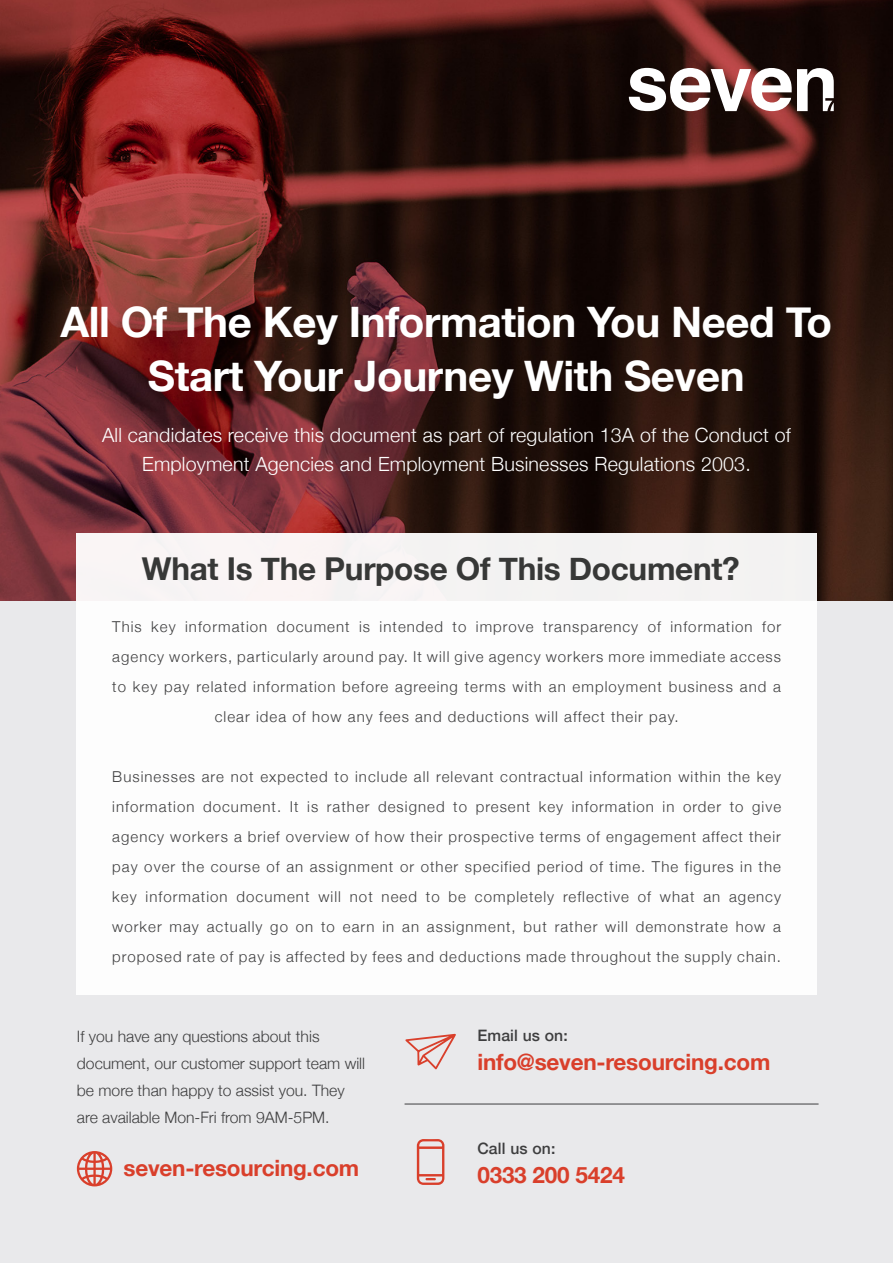
<style>
.page{position:relative;width:893px;height:1263px;background:#fff}
.page>*{position:absolute;margin:0;border:0;box-sizing:border-box;transform-origin:0 0}
.t1{font:700 42px/54px "Helvetica Neue";letter-spacing:-.01em;color:#fff;text-align:center}
.t2{font:700 31.5px "Helvetica Neue";letter-spacing:-.01em;color:#373837}
.t3{font:700 22.5px "Helvetica Neue";letter-spacing:-.01em;color:#d93f2b}
.t4{font:300 19.65px/29.4px "Helvetica Neue";letter-spacing:.01em;color:#fff;text-align:center}
.t5{font:300 15.75px/27px "Helvetica Neue";color:#3e3e3f}
.t6{font:500 15.75px "Helvetica Neue";letter-spacing:.01em;color:#3e3e3f}
.t7{font:300 15px/30px "Helvetica Neue";letter-spacing:.07em;color:#3e3e3f;text-align:center}
</style>
<div class="page">
<img style="left:0;top:0;width:893px;height:602px">
<div style="left:0;top:602px;width:893px;height:661px;background:#e9e9eb"></div>
<div style="left:76px;top:534px;width:740px;height:461px;background:#fff"></div>
<hr style="left:405px;top:1104px;width:414px;height:1px;background:#3e3e3f">
<svg style="left:405px;top:1034px;width:51px;height:36px"></svg>
<svg style="left:417px;top:1139px;width:27px;height:46px"></svg>
<svg style="left:77px;top:1151px;width:35px;height:35px"></svg>
<svg style="left:629px;top:68px;width:205px;height:43px"></svg>
<p class="t1" style="left:61px;top:296px;width:773px">All Of The Key Information You Need To<br>Start Your Journey With Seven</p>
<p class="t4" style="left:102px;top:419px;width:690px">All candidates receive this document as part of regulation 13A of the Conduct of<br>Employment Agencies and Employment Businesses Regulations 2003.</p>
<p class="t2" style="left:142px;top:544px;width:599px">What Is The Purpose Of This Document?</p>
<p class="t7" style="left:112px;top:610px;width:670px">This key information document is intended to improve transparency of information for agency workers, particularly around pay. It will give agency workers more immediate access to key pay related information before agreeing terms with an employment business and a clear idea of how any fees and deductions will affect their pay.</p>
<p class="t7" style="left:112px;top:760px;width:670px;text-align:justify">Businesses are not expected to include all relevant contractual information within the key information document. It is rather designed to present key information in order to give agency workers a brief overview of how their prospective terms of engagement affect their pay over the course of an assignment or other specified period of time. The figures in the key information document will not need to be completely reflective of what an agency worker may actually go on to earn in an assignment, but rather will demonstrate how a proposed rate of pay is affected by fees and deductions made throughout the supply chain.</p>
<p class="t5" style="left:77px;top:1022px;width:290px">If you have any questions about this document, our customer support team will be more than happy to assist you. They are available Mon-Fri from 9AM-5PM.</p>
<p class="t6" style="left:477px;top:1023px;width:92px">Email us on:</p>
<p class="t3" style="left:477px;top:1044px;width:294px">info@seven-resourcing.com</p>
<p class="t6" style="left:477px;top:1136px;width:80px">Call us on:</p>
<p class="t3" style="left:124px;top:1151px;width:237px">seven-resourcing.com</p>
<p class="t3" style="left:477px;top:1157px;width:149px">0333 200 5424</p>
</div>
